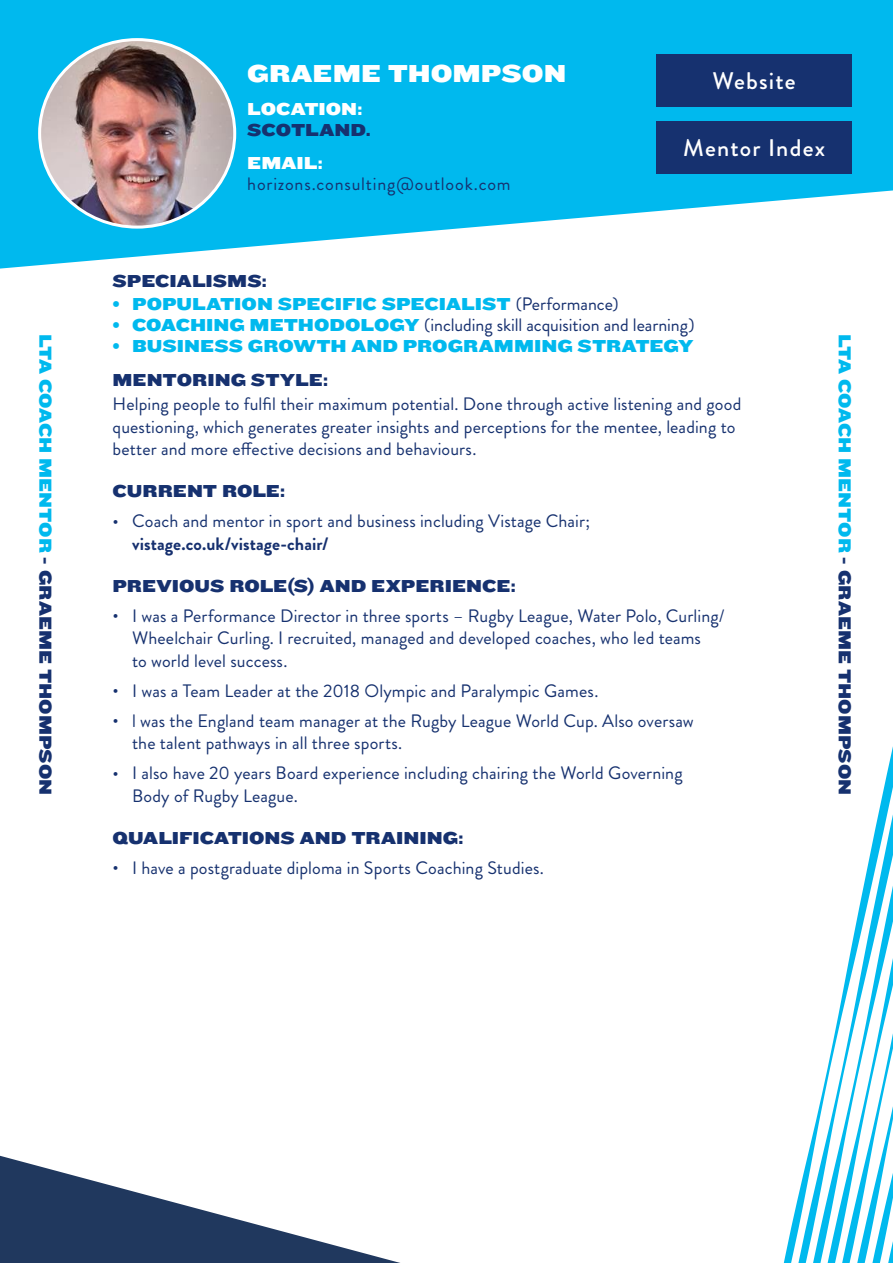
<style>
.page{position:relative;width:893px;height:1263px;background:#fff}
.page>*{position:absolute;margin:0;border:0;box-sizing:border-box;transform-origin:0 0}
.Bio_Name{font:25.5px "Knockout 73 Full Heviweight";color:#fff}
.t1{font:500 24px "Brandon Grotesque";letter-spacing:.05em;color:#fff}
.Bio_Body{font:18px/22.5px "Brandon Grotesque";letter-spacing:.005em;color:#16316f}
.Bio_H1{font:18px "Knockout 73 Full Heviweight";color:#16316f}
.t2{font:18px "Knockout 73 Full Heviweight";color:#00b9ee}
.t3{font:18px "Brandon Grotesque";letter-spacing:-.005em;color:#16306f}
.Bio_Email{font:18px "Brandon Grotesque";letter-spacing:.045em;color:#16316f}
.Bio_Details_H1{font:18px "Knockout 73 Full Heviweight";color:#fff}
.Bio_Location{font:18px "Knockout 73 Full Heviweight";color:#16316f}
.s1{font-family:"Brandon Grotesque";color:#16306f}
.s2{font-family:"Knockout 73 Full Heviweight";color:#00b9ee}
.s3{font-weight:700;color:#16306f}
.s4{color:#00b9ee}
</style>
<div class="page">
<svg style="left:0;top:1155px;width:400px;height:108px"></svg>
<svg style="left:0;top:0;width:892px;height:269px;fill:#00b9ee"></svg>
<svg style="left:783px;top:1206px;width:13px;height:57px"></svg>
<svg style="left:796px;top:1146px;width:14px;height:117px"></svg>
<svg style="left:810px;top:1085px;width:14px;height:178px"></svg>
<svg style="left:824px;top:751px;width:68px;height:512px"></svg>
<img style="left:40px;top:40px;width:195px;height:187px">
<div style="left:656px;top:54px;width:195px;height:52px;background:#16316f"></div>
<div style="left:656px;top:122px;width:195px;height:52px;background:#16316f"></div>
<p class="Bio_Name" style="left:247px;top:55px;width:320px">GRAEME THOMPSON</p>
<p class="Bio_Details_H1" style="left:247px;top:96px;width:117px">LOCATION:</p>
<p class="Bio_Location" style="left:247px;top:117px;width:125px">SCOTLAND.</p>
<p class="Bio_Details_H1" style="left:247px;top:150px;width:77px">EMAIL:</p>
<p class="Bio_Email" style="left:247px;top:171px;width:265px">horizons.consulting@outlook.com</p>
<p class="t1" style="left:712px;top:64px;width:85px">Website</p>
<p class="t1" style="left:683px;top:131px;width:143px">Mentor Index</p>
<p class="Bio_H1" style="left:112px;top:269px;width:156px">SPECIALISMS:</p>
<p class="t2" style="left:112px;top:291px;width:507px">• POPULATION SPECIFIC SPECIALIST <span class="s1">(Performance)</span></p>
<p class="t3" style="left:112px;top:312px;width:583px"><span class="s2">• COACHING METHODOLOGY</span> (including skill acquisition and learning)</p>
<p class="t2" style="left:112px;top:333px;width:582px">• BUSINESS GROWTH AND PROGRAMMING STRATEGY</p>
<p class="Bio_H1" style="left:112px;top:368px;width:217px">MENTORING STYLE:</p>
<p class="Bio_Body" style="left:112px;top:393px;width:630px">Helping people to fulfil their maximum potential. Done through active listening and good questioning, which generates greater insights and perceptions for the mentee, leading to better and more effective decisions and behaviours.</p>
<p class="Bio_H1" style="left:112px;top:479px;width:174px">CURRENT ROLE:</p>
<p class="Bio_Body" style="left:132px;top:510px;width:459px;text-indent:-20px">• Coach and mentor in sport and business including Vistage Chair; <span class="s3">vistage.co.uk/vistage-chair/</span></p>
<p class="Bio_H1" style="left:112px;top:573px;width:404px">PREVIOUS ROLE(S) AND EXPERIENCE:</p>
<p class="Bio_Body" style="left:132px;top:605px;width:594px;text-indent:-20px">• I was a Performance Director in three sports – Rugby League, Water Polo, Curling/<br>Wheelchair Curling. I recruited, managed and developed coaches, who led teams<br>to world level success.</p>
<p class="Bio_Body" style="left:112px;top:680px;width:487px">• I was a Team Leader at the 2018 Olympic and Paralympic Games.</p>
<p class="Bio_Body" style="left:132px;top:710px;width:563px;text-indent:-20px">• l was the England team manager at the Rugby League World Cup. Also oversaw the talent pathways in all three sports.</p>
<p class="Bio_Body" style="left:132px;top:762px;width:552px;text-indent:-20px">• I also have 20 years Board experience including chairing the World Governing<br>Body of Rugby League.</p>
<p class="Bio_H1" style="left:112px;top:825px;width:352px">QUALIFICATIONS AND TRAINING:</p>
<p class="Bio_Body" style="left:112px;top:857px;width:433px">• I have a postgraduate diploma in Sports Coaching Studies.</p>
<p class="Bio_H1" style="left:58px;top:334px;width:460px;rotate:90deg"><span class="s4">LTA COACH MENTOR</span> - Graeme Thompson</p>
<p class="Bio_H1" style="left:857px;top:334px;width:460px;rotate:90deg"><span class="s4">LTA COACH MENTOR</span> - Graeme Thompson</p>
</div>
